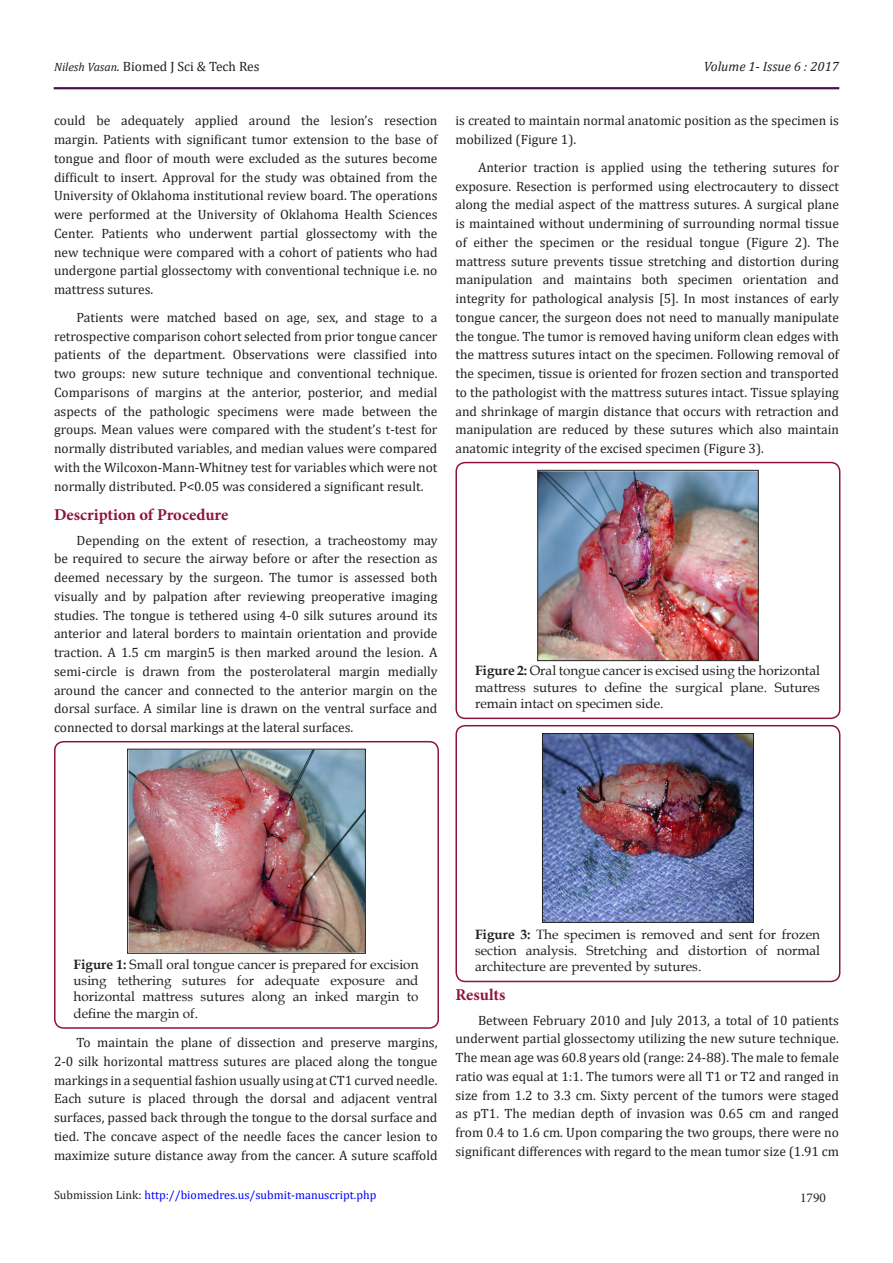
<style>
.page{position:relative;width:893px;height:1263px;background:#fff}
.page>*{position:absolute;margin:0;border:0;box-sizing:border-box;transform-origin:0 0}
.t1{font:700 16.5px "Minion Pro";color:#8f133a}
.t2{font:13.5px/18.8px "Cambria";color:#231f20;text-align:justify}
.t3{font:13.5px/16.2px "Book Antiqua";color:#231f20;text-align:justify}
.t4{font:italic 13.5px "Cambria";color:#231f20}
.t5{font:13.5px "Minion Pro";color:#231f20}
.t6{font:12px "Cambria";color:#00f}
.s1{font-style:italic;font-size:12px}
.s2{font-style:italic}
.s3{font-weight:700}
.s4{color:#231f20}
</style>
<div class="page">
<hr style="left:54px;top:88px;width:785px;height:1px;background:#480a4b">
<div style="left:54px;top:741px;width:385px;height:288px;border:2px solid #8f133a;border-radius:9px"></div>
<img style="left:129px;top:751px;width:235px;height:200px">
<div style="left:127px;top:749px;width:239px;height:204px;border:1px solid #231f20"></div>
<div style="left:455px;top:462px;width:385px;height:257px;border:2px solid #8f133a;border-radius:9px"></div>
<img style="left:539px;top:472px;width:217px;height:187px">
<div style="left:537px;top:470px;width:221px;height:191px;border:1px solid #231f20"></div>
<div style="left:455px;top:725px;width:385px;height:257px;border:2px solid #8f133a;border-radius:9px"></div>
<img style="left:544px;top:735px;width:208px;height:185px">
<div style="left:542px;top:733px;width:212px;height:189px;border:1px solid #231f20"></div>
<p class="t2" style="left:54px;top:57px;width:207px"><span class="s1">Nilesh Vasan</span><span class="s2">.</span> Biomed J Sci &amp; Tech Res</p>
<p class="t4" style="left:704px;top:57px;width:137px">Volume 1- Issue 6 : 2017</p>
<p class="t2" style="left:54px;top:111px;width:385px">could be adequately applied around the lesion’s resection margin. Patients with significant tumor extension to the base of tongue and floor of mouth were excluded as the sutures become difficult to insert. Approval for the study was obtained from the University of Oklahoma institutional review board. The operations were performed at the University of Oklahoma Health Sciences Center. Patients who underwent partial glossectomy with the new technique were compared with a cohort of patients who had undergone partial glossectomy with conventional technique i.e. no mattress sutures.</p>
<p class="t2" style="left:54px;top:308px;width:385px;text-indent:22px">Patients were matched based on age, sex, and stage to a retrospective comparison cohort selected from prior tongue cancer patients of the department. Observations were classified into two groups: new suture technique and conventional technique.<br>Comparisons of margins at the anterior, posterior, and medial aspects of the pathologic specimens were made between the groups. Mean values were compared with the student’s t-test for normally distributed variables, and median values were compared with the Wilcoxon-Mann-Whitney test for variables which were not normally distributed. P&lt;0.05 was considered a significant result.</p>
<p class="t1" style="left:54px;top:503px;width:176px">Description of Procedure</p>
<p class="t2" style="left:54px;top:531px;width:385px;text-indent:22px">Depending on the extent of resection, a tracheostomy may be required to secure the airway before or after the resection as deemed necessary by the surgeon. The tumor is assessed both visually and by palpation after reviewing preoperative imaging studies. The tongue is tethered using 4-0 silk sutures around its anterior and lateral borders to maintain orientation and provide traction. A 1.5 cm margin5 is then marked around the lesion. A semi-circle is drawn from the posterolateral margin medially around the cancer and connected to the anterior margin on the dorsal surface. A similar line is drawn on the ventral surface and connected to dorsal markings at the lateral surfaces.</p>
<p class="t2" style="left:455px;top:111px;width:385px">is created to maintain normal anatomic position as the specimen is mobilized (Figure 1).</p>
<p class="t2" style="left:455px;top:158px;width:385px;text-indent:22px">Anterior traction is applied using the tethering sutures for exposure. Resection is performed using electrocautery to dissect along the medial aspect of the mattress sutures. A surgical plane is maintained without undermining of surrounding normal tissue of either the specimen or the residual tongue (Figure 2). The mattress suture prevents tissue stretching and distortion during manipulation and maintains both specimen orientation and integrity for pathological analysis [5]. In most instances of early tongue cancer, the surgeon does not need to manually manipulate the tongue. The tumor is removed having uniform clean edges with the mattress sutures intact on the specimen. Following removal of the specimen, tissue is oriented for frozen section and transported to the pathologist with the mattress sutures intact. Tissue splaying and shrinkage of margin distance that occurs with retraction and manipulation are reduced by these sutures which also maintain anatomic integrity of the excised specimen (Figure 3).</p>
<p class="t3" style="left:475px;top:662px;width:347px"><span class="s3">Figure 2:</span> Oral tongue cancer is excised using the horizontal mattress sutures to define the surgical plane. Sutures remain intact on specimen side.</p>
<p class="t3" style="left:74px;top:956px;width:347px"><span class="s3">Figure 1:</span> Small oral tongue cancer is prepared for excision using tethering sutures for adequate exposure and horizontal mattress sutures along an inked margin to define the margin of.</p>
<p class="t2" style="left:54px;top:1033px;width:385px;text-indent:22px">To maintain the plane of dissection and preserve margins, 2-0 silk horizontal mattress sutures are placed along the tongue markings in a sequential fashion usually using at CT1 curved needle.<br>Each suture is placed through the dorsal and adjacent ventral surfaces, passed back through the tongue to the dorsal surface and tied. The concave aspect of the needle faces the cancer lesion to maximize suture distance away from the cancer. A suture scaffold</p>
<p class="t6" style="left:54px;top:1188px;width:324px"><span class="s4">Submission Link:</span> http://biomedres.us/submit-manuscript.php</p>
<p class="t3" style="left:475px;top:925px;width:347px"><span class="s3">Figure 3:</span> The specimen is removed and sent for frozen section analysis. Stretching and distortion of normal architecture are prevented by sutures.</p>
<p class="t1" style="left:455px;top:983px;width:51px">Results</p>
<p class="t2" style="left:455px;top:1011px;width:385px;text-indent:22px">Between February 2010 and July 2013, a total of 10 patients underwent partial glossectomy utilizing the new suture technique.<br>The mean age was 60.8 years old (range: 24-88). The male to female ratio was equal at 1:1. The tumors were all T1 or T2 and ranged in size from 1.2 to 3.3 cm. Sixty percent of the tumors were staged as pT1. The median depth of invasion was 0.65 cm and ranged from 0.4 to 1.6 cm. Upon comparing the two groups, there were no significant differences with regard to the mean tumor size (1.91 cm</p>
<p class="t5" style="left:800px;top:1189px;width:27px">1790</p>
</div>
